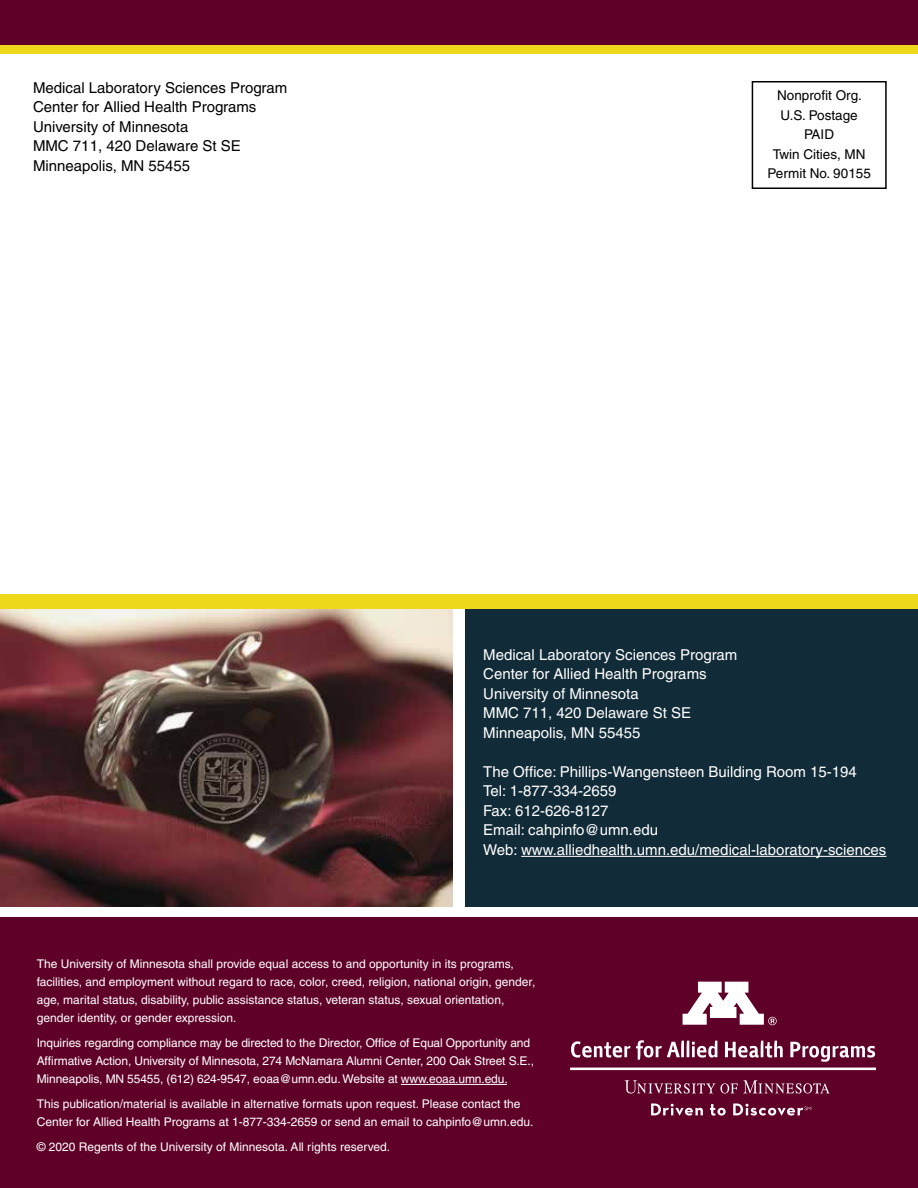
<style>
.page{position:relative;width:918px;height:1188px;background:#fff}
.page>*{position:absolute;margin:0;border:0;box-sizing:border-box;transform-origin:0 0}
.t1{font:15px/19.5px "Helvetica";color:#fff}
.t2{font:15px/19.5px "Helvetica";color:#000}
.t3{font:13.5px/19.5px "Helvetica";color:#000;text-align:center}
.t4{font:12px/18px "Helvetica";color:#fff}
</style>
<div class="page">
<div style="left:0;top:918px;width:918px;height:270px;background:#5f0028"></div>
<div style="left:466px;top:600px;width:452px;height:307px;background:#112b38"></div>
<div style="left:0;top:0;width:918px;height:54px;background:#eed81b"></div>
<div style="left:0;top:0;width:918px;height:45px;background:#5f0028"></div>
<div style="left:752px;top:81px;width:135px;height:108px;border:2px solid #000"></div>
<hr style="left:401px;top:1084px;width:106px;height:1px;background:#fff">
<hr style="left:521px;top:856px;width:365px;height:1px;background:#fff">
<img style="left:0;top:609px;width:453px;height:298px">
<div style="left:0;top:594px;width:918px;height:15px;background:#eed81b"></div>
<svg style="left:683px;top:982px;width:94px;height:43px"></svg>
<hr style="left:570px;top:1068px;width:306px;height:2px;background:#fff">
<svg style="left:571px;top:1041px;width:59px;height:17px"></svg>
<svg style="left:636px;top:1040px;width:81px;height:20px"></svg>
<svg style="left:725px;top:1041px;width:58px;height:17px"></svg>
<svg style="left:790px;top:1042px;width:85px;height:20px"></svg>
<svg style="left:625px;top:1080px;width:205px;height:14px"></svg>
<svg style="left:651px;top:1104px;width:52px;height:12px"></svg>
<svg style="left:710px;top:1104px;width:16px;height:12px"></svg>
<svg style="left:733px;top:1104px;width:78px;height:12px"></svg>
<p class="t2" style="left:33px;top:78px;width:256px">Medical Laboratory Sciences Program<br>Center for Allied Health Programs<br>University of Minnesota<br>MMC 711, 420 Delaware St SE<br>Minneapolis, MN 55455</p>
<p class="t3" style="left:768px;top:86px;width:105px">Nonprofit Org.<br>U.S. Postage<br>PAID<br>Twin Cities, MN<br>Permit No. 90155</p>
<p class="t1" style="left:483px;top:645px;width:256px">Medical Laboratory Sciences Program<br>Center for Allied Health Programs<br>University of Minnesota<br>MMC 711, 420 Delaware St SE<br>Minneapolis, MN 55455</p>
<p class="t1" style="left:483px;top:762px;width:405px">The Office: Phillips-Wangensteen Building Room 15-194<br>Tel: 1-877-334-2659<br>Fax: 612-626-8127<br>Email: cahpinfo@umn.edu<br>Web: www.alliedhealth.umn.edu/medical-laboratory-sciences</p>
<p class="t4" style="left:37px;top:955px;width:500px">The University of Minnesota shall provide equal access to and opportunity in its programs, facilities, and employment without regard to race, color, creed, religion, national origin, gender, age, marital status, disability, public assistance status, veteran status, sexual orientation, gender identity, or gender expression.</p>
<p class="t4" style="left:37px;top:1034px;width:499px">Inquiries regarding compliance may be directed to the Director, Office of Equal Opportunity and<br>Affirmative Action, University of Minnesota, 274 McNamara Alumni Center, 200 Oak Street S.E.,<br>Minneapolis, MN 55455, (612) 624-9547, eoaa@umn.edu. Website at www.eoaa.umn.edu.</p>
<p class="t4" style="left:37px;top:1095px;width:498px">This publication/material is available in alternative formats upon request. Please contact the<br>Center for Allied Health Programs at 1-877-334-2659 or send an email to cahpinfo@umn.edu.</p>
<p class="t4" style="left:37px;top:1137px;width:355px">© 2020 Regents of the University of Minnesota. All rights reserved.</p>
</div>
